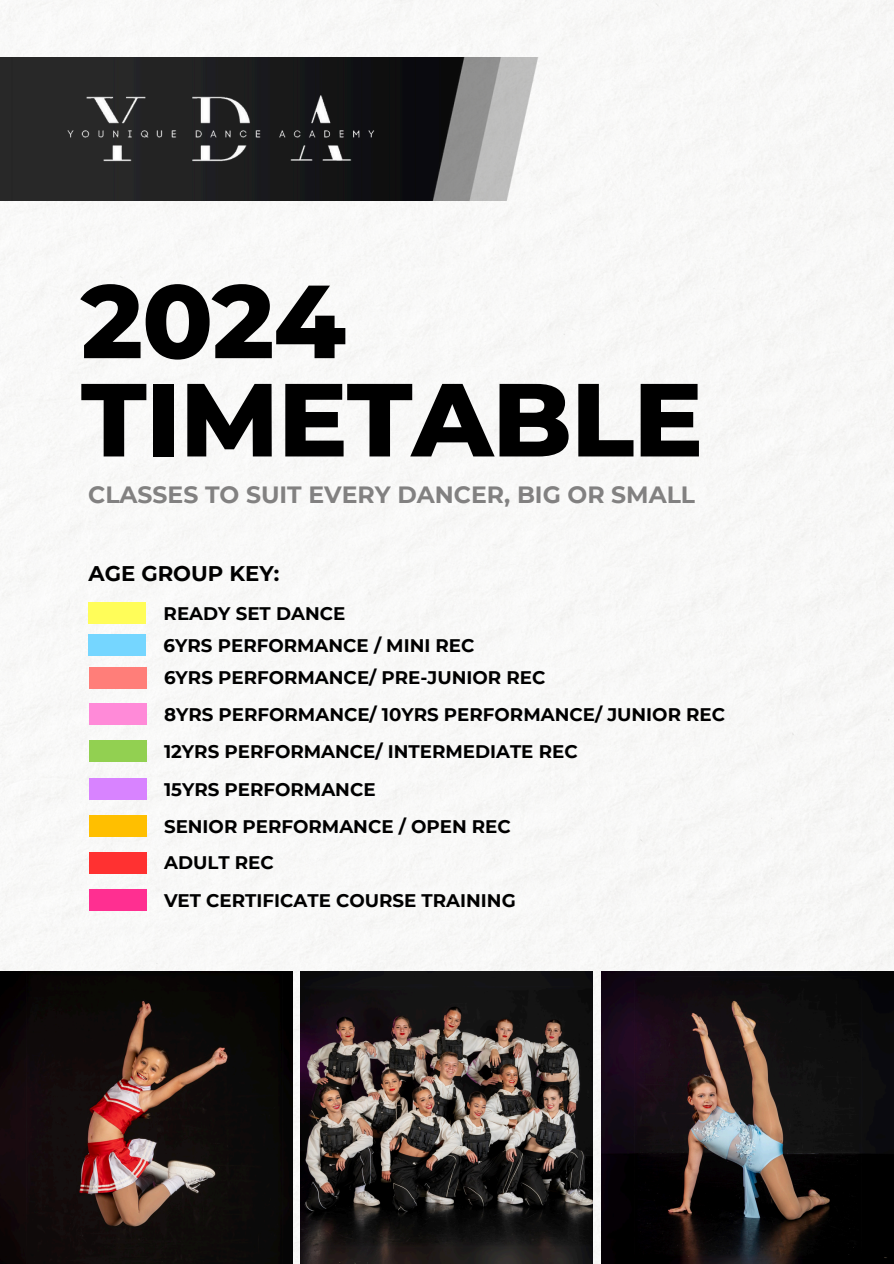
<style>
.page{position:relative;width:894px;height:1264px;background:#fff}
.page>*{position:absolute;margin:0;border:0;box-sizing:border-box;transform-origin:0 0}
.t1{font:800 103.65px/98.2px "Montserrat";letter-spacing:-.01em;color:#000}
.t2{font:700 23.55px "Montserrat";color:#828181}
.t3{font:700 21.15px "Montserrat";color:#000}
.t4{font:700 18.15px "Montserrat";color:#000}
</style>
<div class="page">
<img style="left:0;top:0;width:893px;height:1263px">
<img style="left:0;top:971px;width:292px;height:292px">
<img style="left:601px;top:971px;width:292px;height:292px">
<img style="left:301px;top:971px;width:291px;height:292px">
<img style="left:0;top:57px;width:538px;height:143px">
<img style="left:61px;top:0;width:314px;height:285px">
<div style="left:88px;top:602px;width:58px;height:22px;background:#fffd59"></div>
<div style="left:88px;top:634px;width:58px;height:22px;background:#75d6ff"></div>
<div style="left:89px;top:703px;width:57px;height:22px;background:#ff8ad8"></div>
<div style="left:89px;top:740px;width:57px;height:22px;background:#92d051"></div>
<div style="left:89px;top:777px;width:57px;height:22px;background:#d883ff"></div>
<div style="left:89px;top:814px;width:57px;height:22px;background:#ffbf00"></div>
<div style="left:89px;top:852px;width:57px;height:21px;background:#ff3131"></div>
<div style="left:89px;top:889px;width:57px;height:21px;background:#ff2f91"></div>
<div style="left:89px;top:667px;width:57px;height:21px;background:#ff7e79"></div>
<p class="t1" style="left:81px;top:272px;width:623px">2024<br>TIMETABLE</p>
<p class="t2" style="left:88px;top:480px;width:608px">CLASSES TO SUIT EVERY DANCER, BIG OR SMALL</p>
<p class="t3" style="left:88px;top:560px;width:192px">AGE GROUP KEY:</p>
<p class="t4" style="left:164px;top:602px;width:183px">READY SET DANCE</p>
<p class="t4" style="left:164px;top:634px;width:312px">6YRS PERFORMANCE / MINI REC</p>
<p class="t4" style="left:164px;top:667px;width:383px">6YRS PERFORMANCE/ PRE-JUNIOR REC</p>
<p class="t4" style="left:164px;top:703px;width:562px">8YRS PERFORMANCE/ 10YRS PERFORMANCE/ JUNIOR REC</p>
<p class="t4" style="left:164px;top:740px;width:415px">12YRS PERFORMANCE/ INTERMEDIATE REC</p>
<p class="t4" style="left:164px;top:778px;width:213px">15YRS PERFORMANCE</p>
<p class="t4" style="left:164px;top:815px;width:348px">SENIOR PERFORMANCE / OPEN REC</p>
<p class="t4" style="left:164px;top:851px;width:111px">ADULT REC</p>
<p class="t4" style="left:164px;top:889px;width:353px">VET CERTIFICATE COURSE TRAINING</p>
</div>
